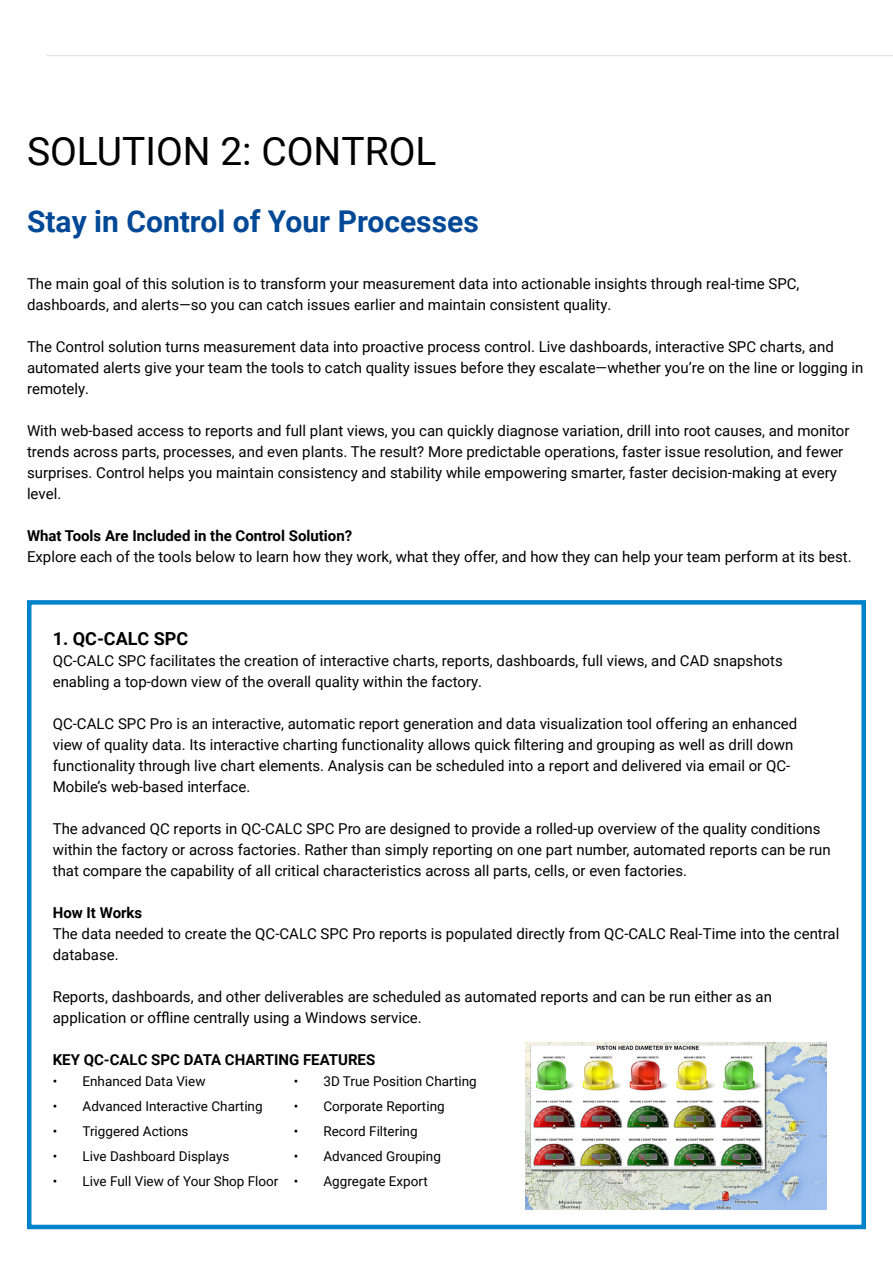
<style>
.page{position:relative;width:893px;height:1263px;background:#fff}
.page>*{position:absolute;margin:0;border:0;box-sizing:border-box;transform-origin:0 0}
.t1{font:39px "Roboto";color:#000}
.t2{font:700 30px "Roboto";color:#014996}
.t3{font:700 18px "Roboto";color:#000}
.t4{font:15px/21px "Roboto";color:#000}
.t5{font:700 15px "Roboto";color:#000}
.t6{font:13.5px "Roboto";color:#000}
</style>
<div class="page">
<hr style="left:47px;top:55px;width:846px;height:1px;background:#dbdee2">
<div style="left:27px;top:600px;width:839px;height:629px;border:4px solid #0083ca"></div>
<img style="left:526px;top:1042px;width:301px;height:168px">
<h1 class="t1" style="left:27px;top:124px;width:411px">SOLUTION 2: CONTROL</h1>
<h2 class="t2" style="left:27px;top:200px;width:453px">Stay in Control of Your Processes</h2>
<p class="t4" style="left:27px;top:273px;width:774px">The main goal of this solution is to transform your measurement data into actionable insights through real-time SPC, dashboards, and alerts—so you can catch issues earlier and maintain consistent quality.</p>
<p class="t4" style="left:27px;top:336px;width:838px">The Control solution turns measurement data into proactive process control. Live dashboards, interactive SPC charts, and automated alerts give your team the tools to catch quality issues before they escalate—whether you’re on the line or logging in remotely.</p>
<p class="t4" style="left:27px;top:420px;width:824px">With web-based access to reports and full plant views, you can quickly diagnose variation, drill into root causes, and monitor trends across parts, processes, and even plants. The result? More predictable operations, faster issue resolution, and fewer surprises. Control helps you maintain consistency and stability while empowering smarter, faster decision-making at every level.</p>
<p class="t5" style="left:27px;top:525px;width:327px">What Tools Are Included in the Control Solution?</p>
<p class="t4" style="left:27px;top:546px;width:826px">Explore each of the tools below to learn how they work, what they offer, and how they can help your team perform at its best.</p>
<p class="t3" style="left:53px;top:626px;width:137px">1. QC-CALC SPC</p>
<p class="t4" style="left:53px;top:649px;width:732px">QC-CALC SPC facilitates the creation of interactive charts, reports, dashboards, full views, and CAD snapshots enabling a top-down view of the overall quality within the factory.</p>
<p class="t4" style="left:53px;top:712px;width:746px">QC-CALC SPC Pro is an interactive, automatic report generation and data visualization tool offering an enhanced view of quality data. Its interactive charting functionality allows quick filtering and grouping as well as drill down functionality through live chart elements. Analysis can be scheduled into a report and delivered via email or QC-Mobile’s web-based interface.</p>
<p class="t4" style="left:53px;top:817px;width:780px">The advanced QC reports in QC-CALC SPC Pro are designed to provide a rolled-up overview of the quality conditions within the factory or across factories. Rather than simply reporting on one part number, automated reports can be run that compare the capability of all critical characteristics across all parts, cells, or even factories.</p>
<p class="t5" style="left:53px;top:902px;width:91px">How It Works</p>
<p class="t4" style="left:53px;top:922px;width:788px">The data needed to create the QC-CALC SPC Pro reports is populated directly from QC-CALC Real-Time into the central database.</p>
<p class="t4" style="left:53px;top:985px;width:721px">Reports, dashboards, and other deliverables are scheduled as automated reports and can be run either as an application or offline centrally using a Windows service.</p>
<p class="t5" style="left:53px;top:1049px;width:324px">KEY QC-CALC SPC DATA CHARTING FEATURES</p>
<p class="t6" style="left:53px;top:1071px;width:154px">• Enhanced Data View</p>
<p class="t6" style="left:53px;top:1096px;width:211px">• Advanced Interactive Charting</p>
<p class="t6" style="left:53px;top:1121px;width:137px">• Triggered Actions</p>
<p class="t6" style="left:53px;top:1146px;width:178px">• Live Dashboard Displays</p>
<p class="t6" style="left:53px;top:1171px;width:227px">• Live Full View of Your Shop Floor</p>
<p class="t6" style="left:294px;top:1072px;width:185px">• 3D True Position Charting</p>
<p class="t6" style="left:294px;top:1097px;width:153px">• Corporate Reporting</p>
<p class="t6" style="left:294px;top:1122px;width:125px">• Record Filtering</p>
<p class="t6" style="left:294px;top:1147px;width:149px">• Advanced Grouping</p>
<p class="t6" style="left:294px;top:1172px;width:136px">• Aggregate Export</p>
</div>
